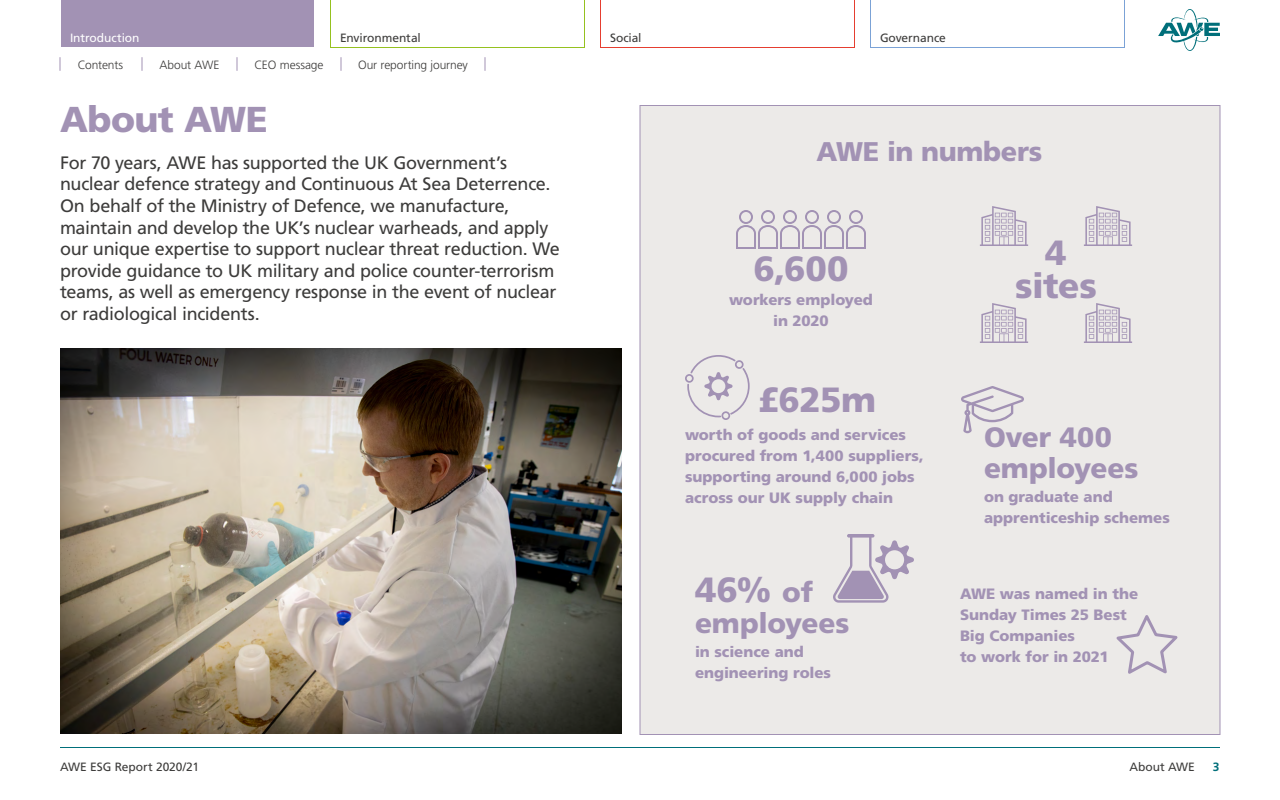
<style>
.page{position:relative;width:1280px;height:800px;background:#fff}
.page>*{position:absolute;margin:0;border:0;box-sizing:border-box;transform-origin:0 0}
.Page_Title_H2{font:900 36px "Frutiger LT Pro";letter-spacing:-.015em;color:#a292b4}
.Infographic_stat{font:900 35px/33px "Frutiger LT Pro";letter-spacing:-.01em;color:#a292b4;text-align:center}
.Infographic_stat_2{font:900 28px/31px "Frutiger LT Pro";letter-spacing:-.005em;color:#a292b4}
.Infographic_stat-2{font:900 28px "Frutiger LT Pro";letter-spacing:-.01em;color:#a292b4}
.Diagram_heading_1_H3{font:900 27px "Frutiger LT Pro";letter-spacing:-.01em;color:#a292b4}
.Intro_18pt_P{font:18px/21.6px "Frutiger LT Pro";letter-spacing:-.02em;color:#3d3c3b}
.Infographic_stat_3{font:900 15px/21px "Frutiger LT Pro";color:#a292b4}
.Text_anchor{font:12px "Frutiger LT Pro";letter-spacing:-.005em;color:#3d3c3b}
.t1{font:300 12px "Frutiger LT Pro";letter-spacing:-.01em;color:#3d3c3b}
.t2{font:12px "Frutiger LT Pro";letter-spacing:-.005em;color:#fff}
.t3{font:700 12px "Frutiger LT Pro";color:#006f7a}
.s1{font-size:28px}
</style>
<div class="page">
<div style="left:640px;top:105px;width:580px;height:630px;background:#eceae8;border:1px solid #a292b4"></div>
<hr style="left:60px;top:747px;width:1160px;height:1px;background:#006f7a">
<svg style="left:330px;top:0;width:255px;height:48px"></svg>
<svg style="left:600px;top:0;width:255px;height:48px"></svg>
<svg style="left:870px;top:0;width:255px;height:48px"></svg>
<div style="left:61px;top:0;width:253px;height:47px;background:#a292b4"></div>
<svg style="left:60px;top:58px;width:1px;height:12px"></svg>
<svg style="left:236px;top:58px;width:2px;height:12px"></svg>
<svg style="left:340px;top:58px;width:2px;height:12px"></svg>
<svg style="left:484px;top:58px;width:2px;height:12px"></svg>
<svg style="left:142px;top:58px;width:1px;height:12px"></svg>
<svg style="left:1116px;top:615px;width:62px;height:59px"></svg>
<svg style="left:980px;top:206px;width:48px;height:40px"></svg>
<svg style="left:736px;top:210px;width:130px;height:39px"></svg>
<svg style="left:980px;top:303px;width:48px;height:40px"></svg>
<svg style="left:1084px;top:206px;width:48px;height:40px"></svg>
<svg style="left:1084px;top:303px;width:48px;height:40px"></svg>
<svg style="left:961px;top:386px;width:63px;height:47px"></svg>
<svg style="left:685px;top:355px;width:65px;height:65px"></svg>
<svg style="left:833px;top:534px;width:81px;height:69px"></svg>
<img style="left:60px;top:348px;width:562px;height:386px">
<svg style="left:1158px;top:9px;width:62px;height:42px"></svg>
<p class="t2" style="left:70px;top:31px;width:71px">Introduction</p>
<p class="t1" style="left:78px;top:58px;width:47px">Contents</p>
<p class="Text_anchor" style="left:340px;top:31px;width:82px">Environmental</p>
<p class="Text_anchor" style="left:610px;top:31px;width:33px">Social</p>
<p class="Text_anchor" style="left:880px;top:31px;width:67px">Governance</p>
<p class="t1" style="left:159px;top:58px;width:62px">About AWE</p>
<p class="t1" style="left:254px;top:58px;width:71px">CEO message</p>
<p class="t1" style="left:358px;top:58px;width:111px">Our reporting journey</p>
<h2 class="Page_Title_H2" style="left:60px;top:98px;width:209px">About AWE</h2>
<p class="Intro_18pt_P" style="left:60px;top:152px;width:501px">For 70 years, AWE has supported the UK Government’s nuclear defence strategy and Continuous At Sea Deterrence.<br>On behalf of the Ministry of Defence, we manufacture, maintain and develop the UK’s nuclear warheads, and apply our unique expertise to support nuclear threat reduction. We provide guidance to UK military and police counter-terrorism teams, as well as emergency response in the event of nuclear or radiological incidents.</p>
<h3 class="Diagram_heading_1_H3" style="left:816px;top:135px;width:227px">AWE in numbers</h3>
<p class="Infographic_stat" style="left:753px;top:252px;width:97px">6,600</p>
<p class="Infographic_stat_3" style="left:729px;top:289px;width:145px;text-align:center">workers employed in 2020</p>
<p class="Infographic_stat" style="left:758px;top:383px;width:120px">£625m</p>
<p class="Infographic_stat_3" style="left:685px;top:424px;width:240px">worth of goods and services procured from 1,400 suppliers, supporting around 6,000 jobs across our UK supply chain</p>
<p class="Infographic_stat" style="left:695px;top:573px;width:120px">46% <span class="s1">of</span></p>
<p class="Infographic_stat-2" style="left:695px;top:607px;width:156px">employees</p>
<p class="Infographic_stat_3" style="left:695px;top:641px;width:138px">in science and engineering roles</p>
<p class="Infographic_stat" style="left:1015px;top:236px;width:83px">4 sites</p>
<p class="Infographic_stat_2" style="left:984px;top:422px;width:156px">Over 400 employees</p>
<p class="Infographic_stat_3" style="left:984px;top:486px;width:187px">on graduate and apprenticeship schemes</p>
<p class="Infographic_stat_3" style="left:960px;top:583px;width:180px">AWE was named in the<br>Sunday Times 25 Best<br>Big Companies<br>to work for in 2021</p>
<p class="Text_anchor" style="left:1129px;top:760px;width:67px">About AWE</p>
<p class="Text_anchor" style="left:60px;top:760px;width:141px">AWE ESG Report 2020/21</p>
<p class="t3" style="left:1213px;top:760px;width:8px">3</p>
</div>
